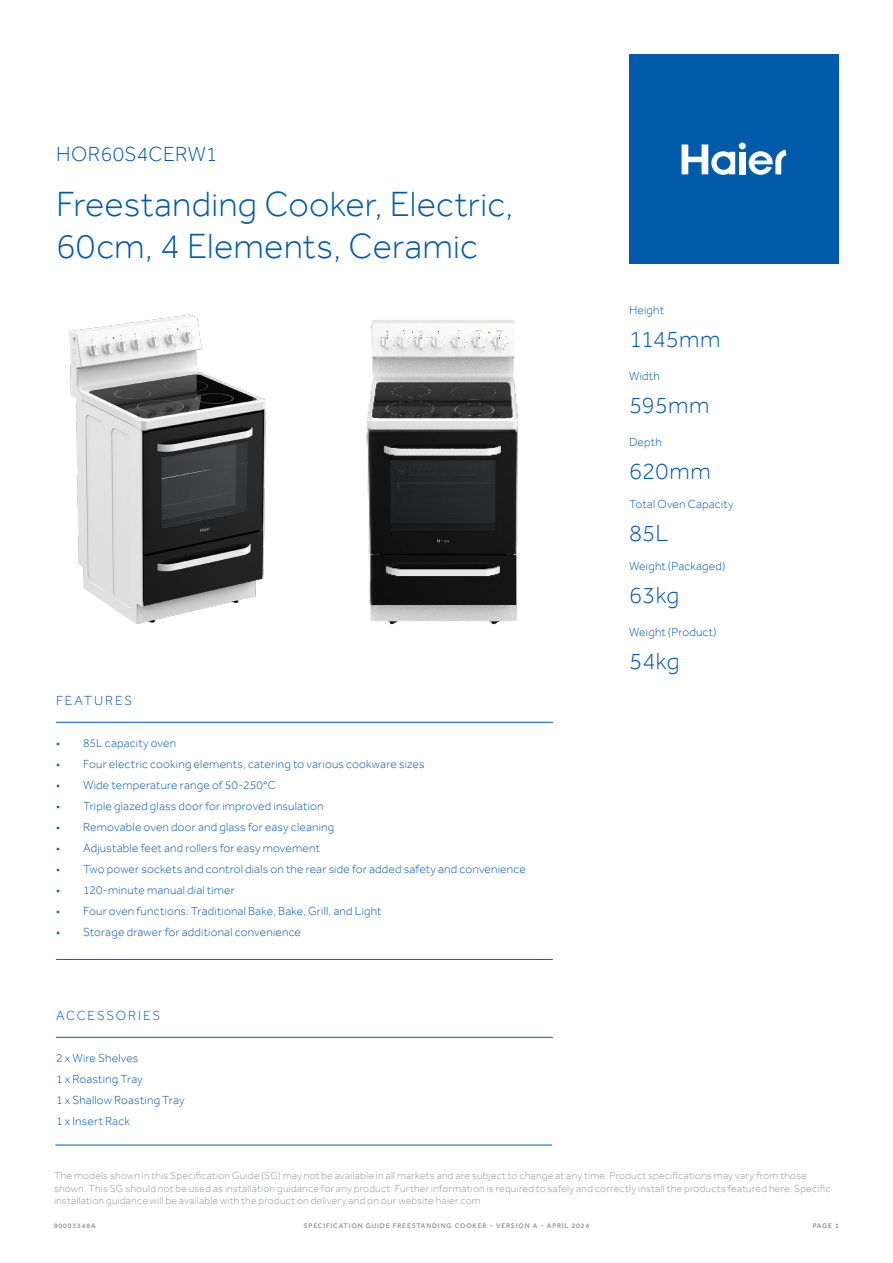
<style>
.page{position:relative;width:893px;height:1263px;background:#fff}
.page>*{position:absolute;margin:0;border:0;box-sizing:border-box;transform-origin:0 0}
.t1{font:300 36px/42px "Effra";letter-spacing:.005em;color:#015aaa}
.t2{font:300 24px "Effra";letter-spacing:.01em;color:#015aaa}
.t3{font:300 21px "Effra";letter-spacing:.015em;color:#015aaa}
.t4{font:300 13.5px "Effra";letter-spacing:.135em;color:#015aaa}
.t5{font:300 12px "Effra";letter-spacing:.015em;color:#015aaa}
.t6{font:300 10.5px/12.6px "Effra";letter-spacing:.025em;color:#939598}
.t7{font:500 6.9px "Effra";letter-spacing:.12em;color:#939598}
</style>
<div class="page">
<div style="left:629px;top:54px;width:210px;height:209px;background:#015aaa"></div>
<div style="left:739px;top:152px;width:6px;height:22px;background:#fff"></div>
<div style="left:739px;top:142px;width:7px;height:7px;background:#fff;border-radius:50%"></div>
<svg style="left:682px;top:144px;width:53px;height:31px"></svg>
<svg style="left:749px;top:150px;width:37px;height:25px"></svg>
<img style="left:69px;top:314px;width:197px;height:310px">
<hr style="left:56px;top:722px;width:497px;height:1px;background:#015aaa">
<hr style="left:56px;top:959px;width:497px;height:1px;background:#015aaa">
<hr style="left:56px;top:1037px;width:497px;height:1px;background:#015aaa">
<hr style="left:55px;top:1145px;width:497px;height:1px;background:#015aaa">
<img style="left:366px;top:320px;width:152px;height:305px">
<p class="t3" style="left:56px;top:141px;width:163px">HOR60S4CERW1</p>
<p class="t1" style="left:56px;top:182px;width:459px">Freestanding Cooker, Electric,<br>60cm, 4 Elements, Ceramic</p>
<p class="t4" style="left:56px;top:692px;width:77px">FEATURES</p>
<p class="t5" style="left:56px;top:736px;width:122px">• 85L capacity oven</p>
<p class="t5" style="left:56px;top:757px;width:370px">• Four electric cooking elements, catering to various cookware sizes</p>
<p class="t5" style="left:56px;top:778px;width:221px">• Wide temperature range of 50-250°C</p>
<p class="t5" style="left:56px;top:799px;width:269px">• Triple glazed glass door for improved insulation</p>
<p class="t5" style="left:56px;top:820px;width:280px">• Removable oven door and glass for easy cleaning</p>
<p class="t5" style="left:56px;top:841px;width:265px">• Adjustable feet and rollers for easy movement</p>
<p class="t5" style="left:56px;top:862px;width:471px">• Two power sockets and control dials on the rear side for added safety and convenience</p>
<p class="t5" style="left:56px;top:883px;width:180px">• 120-minute manual dial timer</p>
<p class="t5" style="left:56px;top:904px;width:327px">• Four oven functions: Traditional Bake, Bake, Grill, and Light</p>
<p class="t5" style="left:56px;top:925px;width:246px">• Storage drawer for additional convenience</p>
<p class="t4" style="left:56px;top:1007px;width:105px">ACCESSORIES</p>
<p class="t5" style="left:56px;top:1051px;width:84px">2 x Wire Shelves</p>
<p class="t5" style="left:56px;top:1072px;width:88px">1 x Roasting Tray</p>
<p class="t5" style="left:56px;top:1093px;width:130px">1 x Shallow Roasting Tray</p>
<p class="t5" style="left:56px;top:1114px;width:75px">1 x Insert Rack</p>
<p class="t5" style="left:629px;top:303px;width:36px">Height</p>
<p class="t2" style="left:629px;top:325px;width:93px">1145mm</p>
<p class="t5" style="left:629px;top:369px;width:32px">Width</p>
<p class="t2" style="left:629px;top:391px;width:82px">595mm</p>
<p class="t5" style="left:629px;top:435px;width:34px">Depth</p>
<p class="t2" style="left:629px;top:457px;width:83px">620mm</p>
<p class="t5" style="left:629px;top:497px;width:106px">Total Oven Capacity</p>
<p class="t2" style="left:629px;top:519px;width:41px">85L</p>
<p class="t5" style="left:629px;top:559px;width:98px">Weight (Packaged)</p>
<p class="t2" style="left:629px;top:581px;width:52px">63kg</p>
<p class="t5" style="left:629px;top:625px;width:89px">Weight (Product)</p>
<p class="t2" style="left:629px;top:647px;width:52px">54kg</p>
<p class="t6" style="left:54px;top:1169px;width:778px">The models shown in this Specification Guide (SG) may not be available in all markets and are subject to change at any time. Product specifications may vary from those shown. This SG should not be used as installation guidance for any product. Further information is required to safely and correctly install the products featured here. Specific installation guidance will be available with the product on delivery and on our website haier.com</p>
<p class="t7" style="left:54px;top:1222px;width:43px">90003348A</p>
<p class="t7" style="left:304px;top:1222px;width:105px">SPECIFICATION GUIDE FREESTANDING</p>
<p class="t7" style="left:455px;top:1222px;width:136px">COOKER - VERSION A - APRIL 2024</p>
<p class="t7" style="left:813px;top:1222px;width:28px">PAGE 1</p>
</div>
